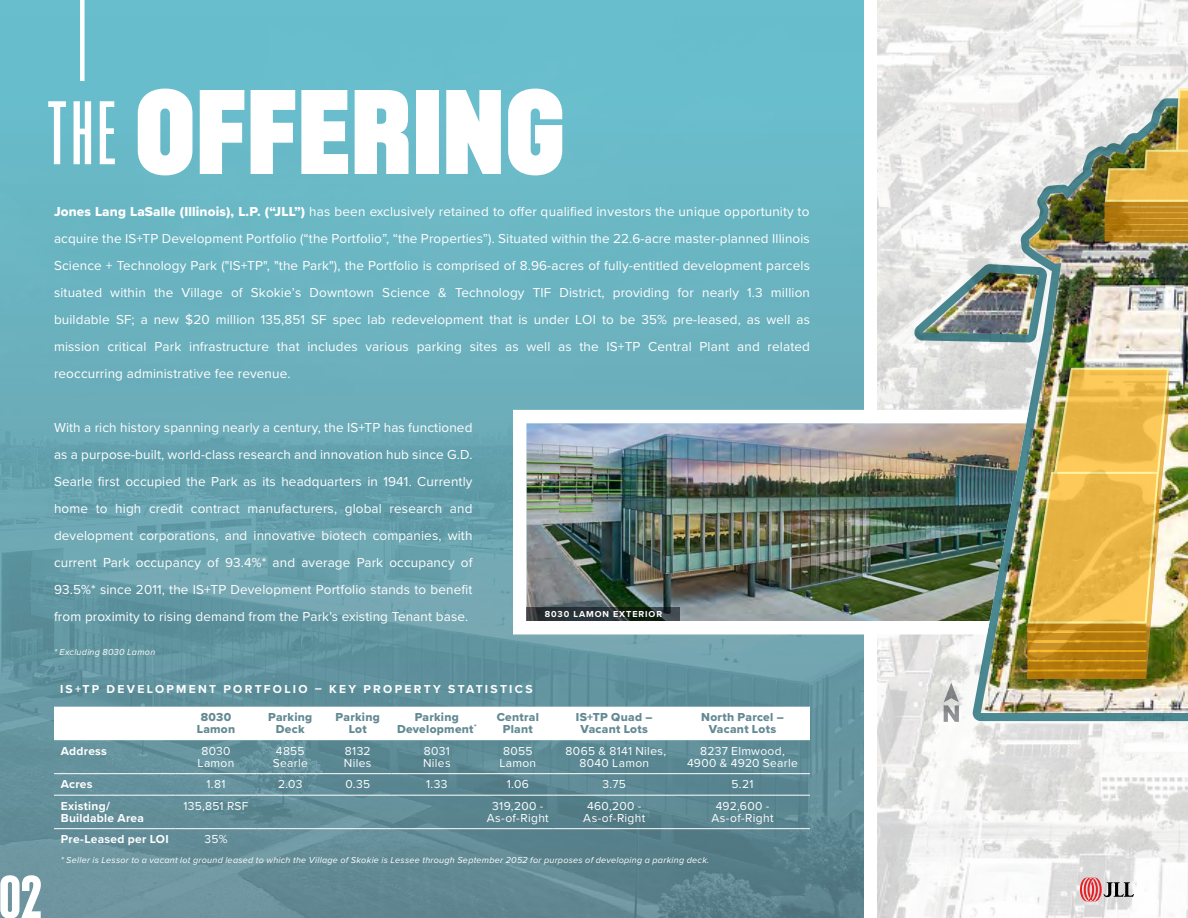
<style>
.page{position:relative;width:1188px;height:918px;background:#fff}
.page>*{position:absolute;margin:0;border:0;box-sizing:border-box;transform-origin:0 0}
.t1{font:900 120px "Recent Grotesk";letter-spacing:.005em;color:#fff}
.t2{font:500 60px "Recent Grotesk";color:#fff}
.t3{font:13.5px/27px "Proxima Nova";letter-spacing:.01em;color:#fff;text-align:justify}
.t4{font:12px/12px "Proxima Nova";letter-spacing:.025em;color:#fff;text-align:center}
.t5{font:12px/12px "Proxima Nova Extrabld";letter-spacing:.025em;color:#638a94;text-align:center}
.t6{font:700 12px/12px "Proxima Nova";letter-spacing:.035em;color:#fff}
.t7{font:700 12px "Proxima Nova";letter-spacing:.19em;color:#fff}
.t8{font:italic 9px "Proxima Nova";letter-spacing:.03em;color:#fff}
.t9{font:700 9px "Proxima Nova";letter-spacing:.1em;color:#fff}
.s1{font-weight:300;font-size:90px}
.s2{font-family:"Proxima Nova Extrabld"}
</style>
<div class="page">
<svg style="left:878px;top:0;width:36px;height:918px"></svg>
<img style="left:0;top:0;width:864px;height:918px">
<img style="left:513px;top:410px;width:401px;height:224px">
<svg style="left:526px;top:608px;width:154px;height:13px;background:#273131"></svg>
<img style="left:914px;top:0;width:274px;height:918px">
<svg style="left:54px;top:707px;width:756px;height:33px"></svg>
<hr style="left:54px;top:773px;width:122px;height:1px;background:#fff">
<hr style="left:176px;top:773px;width:80px;height:1px;background:#fff">
<hr style="left:256px;top:773px;width:68px;height:1px;background:#fff">
<hr style="left:324px;top:773px;width:68px;height:1px;background:#fff">
<hr style="left:392px;top:773px;width:90px;height:1px;background:#fff">
<hr style="left:482px;top:773px;width:71px;height:1px;background:#fff">
<hr style="left:554px;top:773px;width:121px;height:1px;background:#fff">
<hr style="left:675px;top:773px;width:135px;height:1px;background:#fff">
<hr style="left:54px;top:795px;width:122px;height:1px;background:#fff">
<hr style="left:176px;top:795px;width:80px;height:1px;background:#fff">
<hr style="left:256px;top:795px;width:68px;height:1px;background:#fff">
<hr style="left:324px;top:795px;width:68px;height:1px;background:#fff">
<hr style="left:392px;top:795px;width:90px;height:1px;background:#fff">
<hr style="left:482px;top:795px;width:71px;height:1px;background:#fff">
<hr style="left:554px;top:795px;width:121px;height:1px;background:#fff">
<hr style="left:675px;top:795px;width:135px;height:1px;background:#fff">
<hr style="left:54px;top:828px;width:122px;height:1px;background:#fff">
<hr style="left:176px;top:828px;width:80px;height:1px;background:#fff">
<hr style="left:256px;top:828px;width:68px;height:1px;background:#fff">
<hr style="left:324px;top:828px;width:68px;height:1px;background:#fff">
<hr style="left:392px;top:828px;width:90px;height:1px;background:#fff">
<hr style="left:482px;top:828px;width:71px;height:1px;background:#fff">
<hr style="left:554px;top:828px;width:121px;height:1px;background:#fff">
<hr style="left:675px;top:828px;width:135px;height:1px;background:#fff">
<div style="left:80px;top:0;width:5px;height:81px;background:#fff"></div>
<h1 class="t1" style="left:48px;top:64px;width:519px"><span class="s1">THE</span> OFFERING</h1>
<p class="t3" style="left:54px;top:197px;width:757px"><span class="s2">Jones Lang LaSalle (Illinois), L.P. (“JLL”)</span> has been exclusively retained to offer qualified investors the unique opportunity to acquire the IS+TP Development Portfolio (“the Portfolio”, “the Properties”). Situated within the 22.6-acre master-planned Illinois Science + Technology Park ("IS+TP", "the Park"), the Portfolio is comprised of 8.96-acres of fully-entitled development parcels situated within the Village of Skokie’s Downtown Science &amp; Technology TIF District, providing for nearly 1.3 million buildable SF; a new $20 million 135,851 SF spec lab redevelopment that is under LOI to be 35% pre-leased, as well as mission critical Park infrastructure that includes various parking sites as well as the IS+TP Central Plant and related reoccurring administrative fee revenue.</p>
<p class="t3" style="left:54px;top:413px;width:420px">With a rich history spanning nearly a century, the IS+TP has functioned as a purpose-built, world-class research and innovation hub since G.D.<br>Searle first occupied the Park as its headquarters in 1941. Currently home to high credit contract manufacturers, global research and development corporations, and innovative biotech companies, with current Park occupancy of 93.4%* and average Park occupancy of 93.5%* since 2011, the IS+TP Development Portfolio stands to benefit from proximity to rising demand from the Park's existing Tenant base.</p>
<p class="t8" style="left:54px;top:645px;width:103px">* Excluding 8030 Lamon</p>
<p class="t9" style="left:545px;top:607px;width:119px">8030 LAMON EXTERIOR</p>
<h2 class="t2" style="left:-1px;top:865px;width:44px">02</h2>
<p class="t7" style="left:60px;top:680px;width:474px">IS+TP DEVELOPMENT PORTFOLIO – KEY PROPERTY STATISTICS</p>
<p class="t5" style="left:197px;top:711px;width:40px">8030<br>Lamon</p>
<p class="t5" style="left:268px;top:711px;width:46px">Parking<br>Deck</p>
<p class="t5" style="left:336px;top:711px;width:46px">Parking<br>Lot</p>
<p class="t5" style="left:397px;top:711px;width:81px">Parking<br>Development<sup>*</sup></p>
<p class="t5" style="left:497px;top:711px;width:44px">Central<br>Plant</p>
<p class="t5" style="left:576px;top:711px;width:78px">IS+TP Quad –<br>Vacant Lots</p>
<p class="t5" style="left:701px;top:711px;width:84px">North Parcel –<br>Vacant Lots</p>
<p class="t6" style="left:61px;top:745px;width:48px">Address</p>
<p class="t4" style="left:198px;top:744px;width:38px">8030<br>Lamon</p>
<p class="t4" style="left:273px;top:744px;width:37px;text-align:left">4855<br>Searle</p>
<p class="t4" style="left:344px;top:744px;width:29px;text-align:left">8132<br>Niles</p>
<p class="t4" style="left:423px;top:744px;width:29px;text-align:left">8031<br>Niles</p>
<p class="t4" style="left:499px;top:744px;width:38px">8055<br>Lamon</p>
<p class="t4" style="left:566px;top:744px;width:102px">8065 &amp; 8141 Niles,<br>8040 Lamon</p>
<p class="t4" style="left:687px;top:744px;width:112px">8237 Elmwood,<br>4900 &amp; 4920 Searle</p>
<p class="t6" style="left:61px;top:778px;width:33px">Acres</p>
<p class="t4" style="left:206px;top:778px;width:21px">1.81</p>
<p class="t4" style="left:278px;top:778px;width:26px">2.03</p>
<p class="t4" style="left:345px;top:778px;width:26px">0.35</p>
<p class="t4" style="left:426px;top:778px;width:23px">1.33</p>
<p class="t4" style="left:507px;top:778px;width:24px">1.06</p>
<p class="t4" style="left:603px;top:778px;width:25px">3.75</p>
<p class="t4" style="left:731px;top:778px;width:24px">5.21</p>
<p class="t6" style="left:61px;top:800px;width:85px">Existing/<br>Buildable Area</p>
<p class="t4" style="left:183px;top:799px;width:67px">135,851 RSF</p>
<p class="t4" style="left:487px;top:799px;width:63px">319,200 -<br>As-of-Right</p>
<p class="t4" style="left:583px;top:799px;width:63px">460,200 -<br>As-of-Right</p>
<p class="t4" style="left:712px;top:799px;width:63px">492,600 -<br>As-of-Right</p>
<p class="t6" style="left:61px;top:833px;width:110px">Pre-Leased per LOI</p>
<p class="t4" style="left:205px;top:833px;width:24px">35%</p>
<p class="t8" style="left:61px;top:853px;width:650px">* Seller is Lessor to a vacant lot ground leased to which the Village of Skokie is Lessee through September 2052 for purposes of developing a parking deck.</p>
</div>
